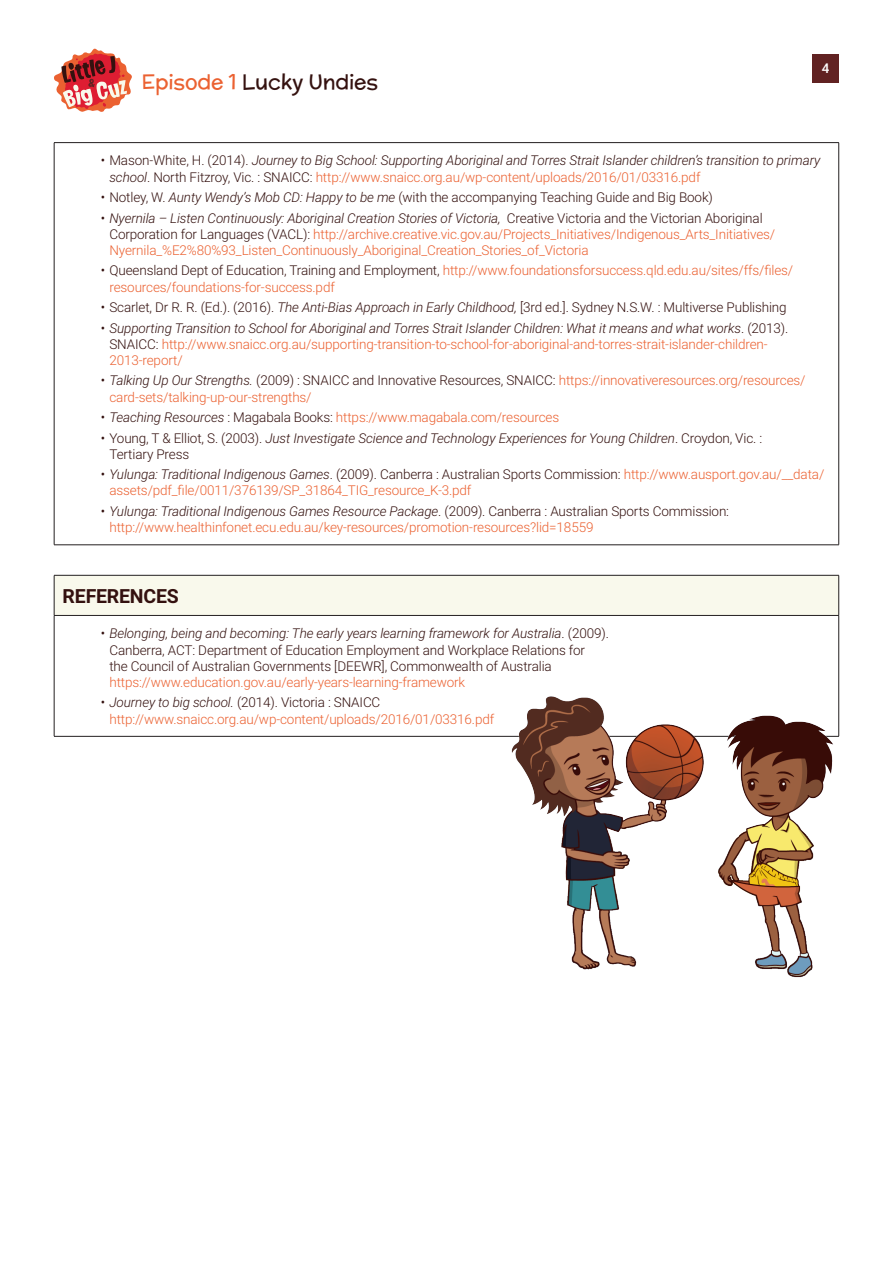
<style>
.page{position:relative;width:893px;height:1263px;background:#fff}
.page>*{position:absolute;margin:0;border:0;box-sizing:border-box;transform-origin:0 0}
.t1{font:21px "Mc Laren";letter-spacing:-.01em;color:#34110f}
.Box_Header{font:700 19.5px "Roboto";letter-spacing:-.01em;color:#34110f}
.t2{font:300 13.5px/16.2px "Roboto";letter-spacing:-.01em;color:#eb6131}
.t3{font:300 13.5px/16.2px "Roboto";letter-spacing:-.01em;color:#34110f}
.t4{font:italic 300 13.5px/16.2px "Roboto";letter-spacing:-.01em;color:#34110f}
.t5{font:500 13.5px "Roboto";color:#fff}
.s1{color:#eb6131}
.s2{font-style:normal}
.s3{font-style:normal;color:#eb6131}
.s4{font-style:italic}
.s5{color:#34110f}
.s6{font-style:italic;color:#34110f}
</style>
<div class="page">
<div style="left:812px;top:54px;width:27px;height:28px;background:#612222"></div>
<svg style="left:54px;top:49px;width:78px;height:63px"></svg>
<hr style="left:54px;top:142px;width:785px;height:1px;background:#231f20">
<hr style="left:54px;top:143px;width:1px;height:402px;background:#231f20">
<hr style="left:838px;top:143px;width:1px;height:402px;background:#231f20">
<hr style="left:54px;top:544px;width:785px;height:1px;background:#231f20">
<div style="left:54px;top:575px;width:785px;height:40px;background:#f9f9ec"></div>
<hr style="left:54px;top:575px;width:785px;height:1px;background:#231f20">
<hr style="left:54px;top:575px;width:1px;height:40px;background:#231f20">
<hr style="left:838px;top:575px;width:1px;height:40px;background:#231f20">
<hr style="left:54px;top:615px;width:785px;height:1px;background:#231f20">
<hr style="left:54px;top:616px;width:1px;height:120px;background:#231f20">
<hr style="left:838px;top:616px;width:1px;height:120px;background:#231f20">
<hr style="left:54px;top:736px;width:785px;height:1px;background:#231f20">
<img style="left:712px;top:682px;width:128px;height:296px">
<img style="left:498px;top:696px;width:214px;height:274px">
<h1 class="t1" style="left:142px;top:67px;width:238px"><span class="s1">Episode 1</span> Lucky Undies</h1>
<p class="t5" style="left:822px;top:59px;width:9px">4</p>
<p class="t4" style="left:109px;top:152px;width:712px;text-indent:-9px"><span class="s2">• Mason-White, H. (2014).</span> Journey to Big School: Supporting Aboriginal and Torres Strait Islander children’s transition to primary school<span class="s2">. North Fitzroy, Vic. : SNAICC:</span> <span class="s3">http://www.snaicc.org.au/wp-content/uploads/2016/01/03316.pdf</span></p>
<p class="t3" style="left:101px;top:189px;width:613px">• Notley, W. <span class="s4">Aunty Wendy’s Mob CD: Happy to be me</span> (with the accompanying Teaching Guide and Big Book)</p>
<p class="t2" style="left:109px;top:209px;width:667px;text-indent:-9px"><span class="s5">•</span> <span class="s6">Nyernila – Listen Continuously: Aboriginal Creation Stories of Victoria,</span> <span class="s5">Creative Victoria and the Victorian Aboriginal<br>Corporation for Languages (VACL):</span> http://archive.creative.vic.gov.au/Projects_Initiatives/Indigenous_Arts_Initiatives/<br>Nyernila_%E2%80%93_Listen_Continuously_Aboriginal_Creation_Stories_of_Victoria</p>
<p class="t2" style="left:109px;top:262px;width:685px;text-indent:-9px"><span class="s5">• Queensland Dept of Education, Training and Employment,</span> http://www.foundationsforsuccess.qld.edu.au/sites/ffs/files/ resources/foundations-for-success.pdf</p>
<p class="t3" style="left:101px;top:299px;width:687px">• Scarlet, Dr R. R. (Ed.). (2016). <span class="s4">The Anti-Bias Approach in Early Childhood,</span> [3rd ed.]. Sydney N.S.W. : Multiverse Publishing</p>
<p class="t2" style="left:109px;top:319px;width:680px;text-indent:-9px"><span class="s5">•</span> <span class="s6">Supporting Transition to School for Aboriginal and Torres Strait Islander Children: What it means and what works</span><span class="s5">. (2013).<br>SNAICC:</span> http://www.snaicc.org.au/supporting-transition-to-school-for-aboriginal-and-torres-strait-islander-children-<br>2013-report/</p>
<p class="t2" style="left:109px;top:372px;width:698px;text-indent:-9px"><span class="s5">•</span> <span class="s6">Talking Up Our Strengths.</span> <span class="s5">(2009) : SNAICC and Innovative Resources, SNAICC:</span> https://innovativeresources.org/resources/ card-sets/talking-up-our-strengths/</p>
<p class="t2" style="left:101px;top:409px;width:460px"><span class="s5">•</span> <span class="s6">Teaching Resources</span> <span class="s5">: Magabala Books:</span> https://www.magabala.com/resources</p>
<p class="t4" style="left:109px;top:429px;width:654px;text-indent:-9px"><span class="s2">• Young, T &amp; Elliot, S. (2003).</span> Just Investigate Science and Technology Experiences for Young Children<span class="s2">. Croydon, Vic. :<br>Tertiary Press</span></p>
<p class="t2" style="left:109px;top:466px;width:716px;text-indent:-9px"><span class="s5">•</span> <span class="s6">Yulunga: Traditional Indigenous Games</span><span class="s5">. (2009). Canberra : Australian Sports Commission:</span> http://www.ausport.gov.au/__data/ assets/pdf_file/0011/376139/SP_31864_TIG_resource_K-3.pdf</p>
<p class="t2" style="left:109px;top:502px;width:621px;text-indent:-9px"><span class="s5">•</span> <span class="s6">Yulunga: Traditional Indigenous Games Resource Package</span><span class="s5">. (2009). Canberra : Australian Sports Commission: </span>http://www.healthinfonet.ecu.edu.au/key-resources/promotion-resources?lid=18559</p>
<p class="Box_Header" style="left:63px;top:582px;width:118px">REFERENCES</p>
<p class="t3" style="left:109px;top:625px;width:501px;text-indent:-9px">• <span class="s4">Belonging, being and becoming: The early years learning framework for Australia</span>. (2009).<br>Canberra, ACT: Department of Education Employment and Workplace Relations for<br>the Council of Australian Governments [DEEWR], Commonwealth of Australia <span class="s1">https://www.education.gov.au/early-years-learning-framework</span></p>
<p class="t2" style="left:109px;top:694px;width:386px;text-indent:-9px"><span class="s5">•</span> <span class="s6">Journey to big school.</span> <span class="s5">(2014). Victoria : SNAICC </span>http://www.snaicc.org.au/wp-content/uploads/2016/01/03316.pdf</p>
</div>
